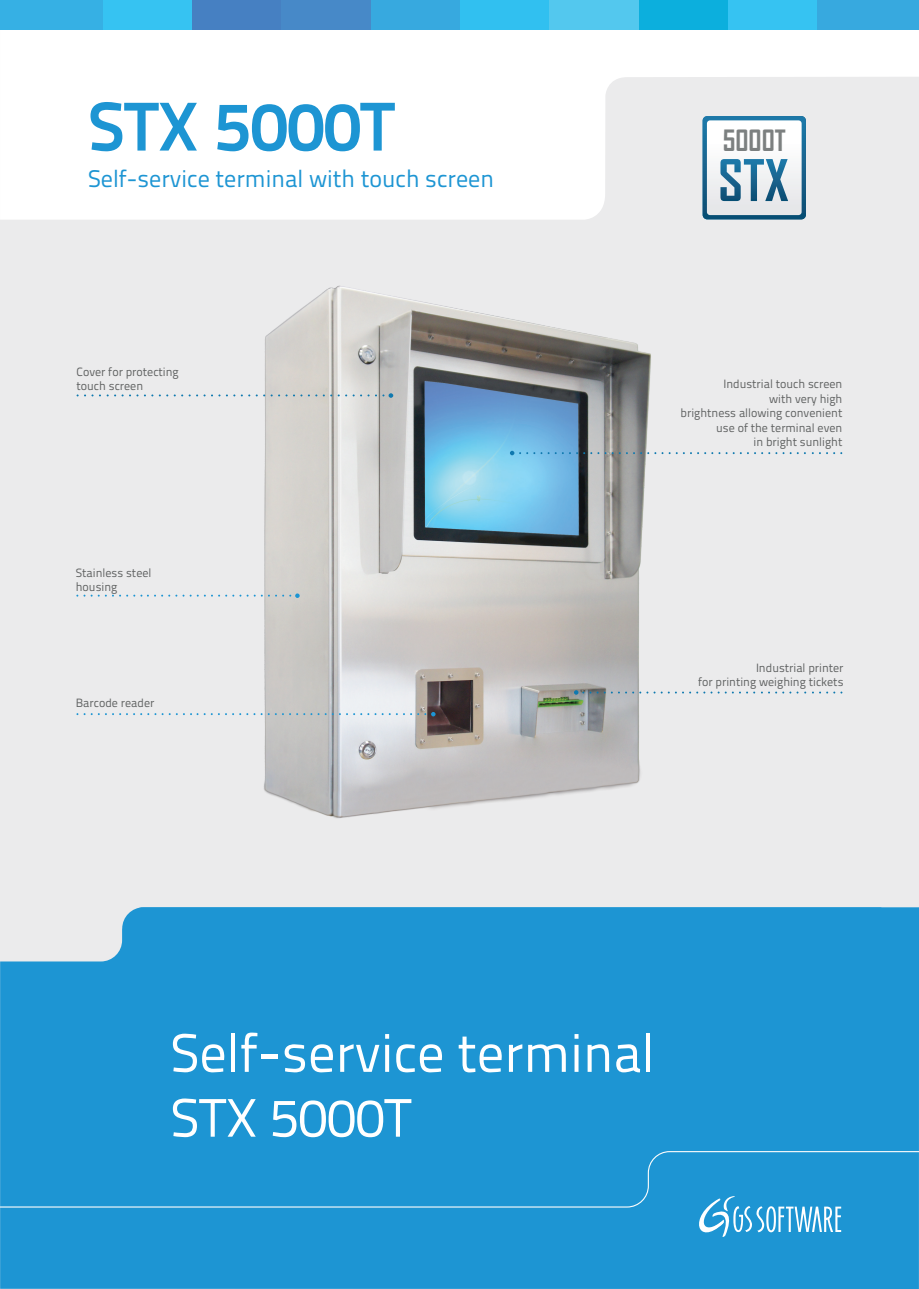
<style>
.page{position:relative;width:919px;height:1289px;background:#fff}
.page>*{position:absolute;margin:0;border:0;box-sizing:border-box;transform-origin:0 0}
.t1{font:700 69px "Titillium Text 22 L";color:#1d95d3}
.t2{font:54px/64.8px "Titillium Text 22 L";color:#fff}
.t3{font:700 28.05px "Agency FB";color:#7c8080}
.t4{font:24px "Titillium Text 22 L";color:#1d95d3}
.t5{font:12px/14.4px "Titillium Text 22 L";color:#606262;text-align:right}
</style>
<div class="page">
<div style="left:0;top:29px;width:918px;height:1259px;background:#ebebec"></div>
<div style="left:0;top:907px;width:918px;height:381px;background:#1d95d3"></div>
<svg style="left:687px;top:1208px;width:154px;height:39px;background:#48a9db"></svg>
<div style="left:0;top:1150px;width:918px;height:58px;background:#1d95d3"></div>
<svg style="left:0;top:30px;width:918px;height:190px;fill:#fff"></svg>
<div style="left:816px;top:0;width:102px;height:30px;background:#37a9df"></div>
<div style="left:727px;top:0;width:89px;height:30px;background:#36c3f2"></div>
<div style="left:638px;top:0;width:89px;height:30px;background:#0cafdd"></div>
<div style="left:549px;top:0;width:89px;height:30px;background:#53c8ee"></div>
<div style="left:459px;top:0;width:90px;height:30px;background:#31c0f0"></div>
<div style="left:370px;top:0;width:89px;height:30px;background:#37a9df"></div>
<div style="left:281px;top:0;width:89px;height:30px;background:#4789c8"></div>
<div style="left:191px;top:0;width:90px;height:30px;background:#4680c2"></div>
<div style="left:102px;top:0;width:89px;height:30px;background:#36c3f2"></div>
<div style="left:0;top:0;width:102px;height:30px;background:#36b0e4"></div>
<svg style="left:702px;top:116px;width:103px;height:103px"></svg>
<img style="left:253px;top:285px;width:403px;height:533px">
<svg style="left:510px;top:451px;width:46px;height:4px"></svg>
<svg style="left:569px;top:452px;width:51px;height:2px"></svg>
<svg style="left:626px;top:452px;width:58px;height:2px"></svg>
<svg style="left:690px;top:452px;width:51px;height:2px"></svg>
<svg style="left:754px;top:452px;width:51px;height:2px"></svg>
<svg style="left:826px;top:452px;width:16px;height:2px"></svg>
<svg style="left:574px;top:690px;width:38px;height:4px"></svg>
<svg style="left:618px;top:691px;width:51px;height:2px"></svg>
<svg style="left:682px;top:691px;width:51px;height:2px"></svg>
<svg style="left:739px;top:691px;width:23px;height:2px"></svg>
<svg style="left:768px;top:691px;width:30px;height:2px"></svg>
<svg style="left:819px;top:691px;width:23px;height:2px"></svg>
<svg style="left:254px;top:593px;width:45px;height:5px"></svg>
<svg style="left:197px;top:594px;width:51px;height:2px"></svg>
<svg style="left:91px;top:594px;width:93px;height:2px"></svg>
<svg style="left:375px;top:393px;width:18px;height:5px"></svg>
<svg style="left:360px;top:394px;width:9px;height:2px"></svg>
<svg style="left:338px;top:394px;width:16px;height:2px"></svg>
<svg style="left:323px;top:394px;width:9px;height:2px"></svg>
<svg style="left:308px;top:394px;width:9px;height:2px"></svg>
<svg style="left:293px;top:394px;width:9px;height:2px"></svg>
<svg style="left:256px;top:394px;width:31px;height:2px"></svg>
<svg style="left:189px;top:394px;width:16px;height:2px"></svg>
<svg style="left:107px;top:394px;width:31px;height:2px"></svg>
<svg style="left:77px;top:394px;width:16px;height:2px"></svg>
<svg style="left:396px;top:712px;width:39px;height:4px"></svg>
<svg style="left:332px;top:713px;width:51px;height:2px"></svg>
<svg style="left:268px;top:713px;width:51px;height:2px"></svg>
<svg style="left:204px;top:713px;width:58px;height:2px"></svg>
<svg style="left:169px;top:713px;width:29px;height:2px"></svg>
<svg style="left:84px;top:713px;width:72px;height:2px"></svg>
<h1 class="t1" style="left:88px;top:73px;width:308px">STX 5000T</h1>
<h3 class="t4" style="left:88px;top:161px;width:407px">Self-service terminal with touch screen</h3>
<p class="t5" style="left:77px;top:364px;width:104px;text-align:left">Cover for protecting touch screen</p>
<p class="t5" style="left:76px;top:564px;width:77px;text-align:left">Stainless steel housing</p>
<p class="t5" style="left:76px;top:695px;width:80px">Barcode reader</p>
<h3 class="t3" style="left:722px;top:123px;width:65px">5000T</h3>
<p class="t5" style="left:680px;top:376px;width:163px">Industrial touch screen<br>with very high<br>brightness allowing convenient use of the terminal even<br>in bright sunlight</p>
<p class="t5" style="left:698px;top:659px;width:147px">Industrial printer<br>for printing weighing tickets</p>
<h2 class="t2" style="left:170px;top:1017px;width:486px">Self-service terminal<br>STX 5000T</h2>
</div>
